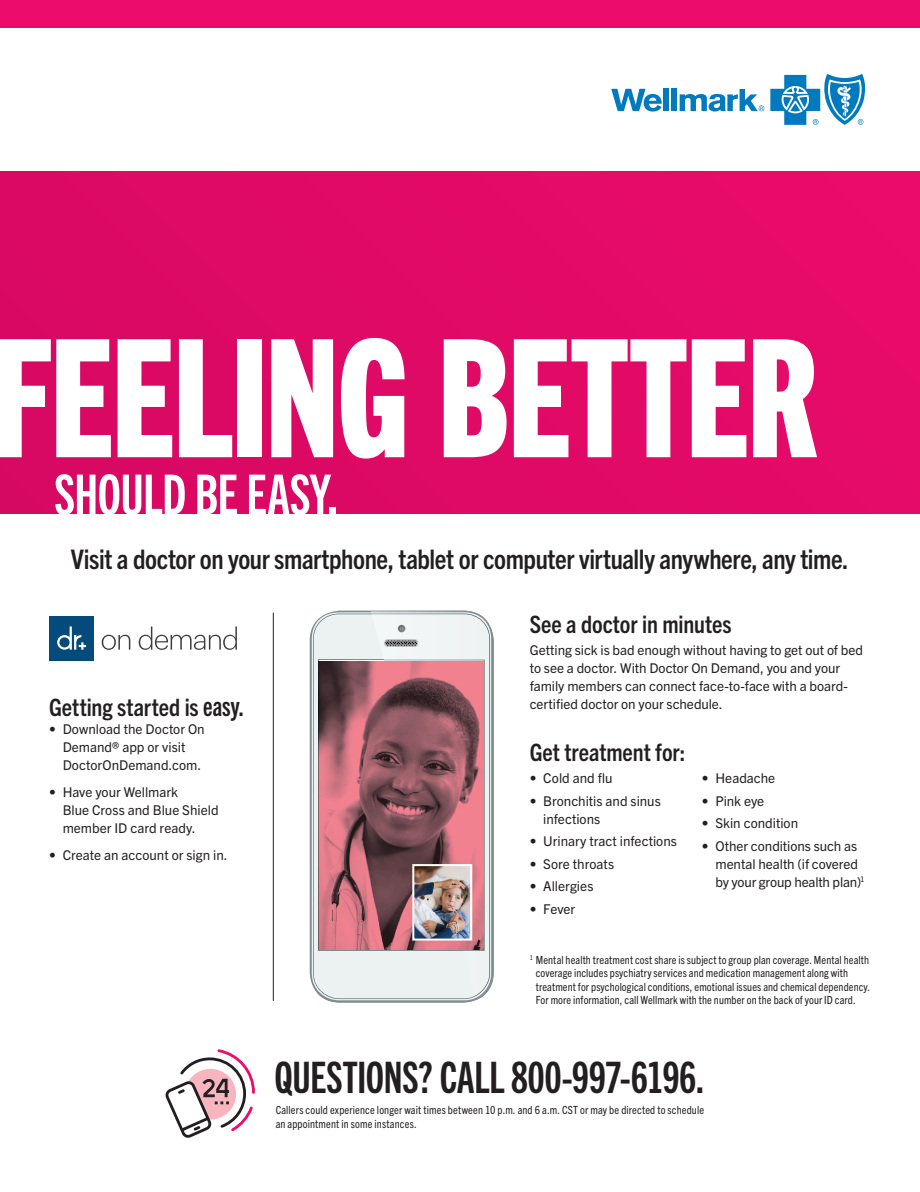
<style>
.page{position:relative;width:920px;height:1192px;background:#fff}
.page>*{position:absolute;margin:0;border:0;box-sizing:border-box;transform-origin:0 0}
.H1_Document_title{font:164.25px "Trade Gothic Next LT Pro Hv Cm";letter-spacing:-.015em;color:#fff}
.H1_Document_title-2{font:55.5px "Trade Gothic Next LT Pro Bd Cm";letter-spacing:-.01em;color:#fff}
.H2_Call_to_action{font:43.5px "Trade Gothic Next LT Pro Bd Cm";letter-spacing:-.005em;color:#231f20}
.P_Intro_Copy{font:700 condensed 27px "Trade Gothic Next LT Pro";letter-spacing:-.015em;color:#231f20}
.H2_Heading{font:700 condensed 24px "Trade Gothic Next LT Pro";letter-spacing:-.005em;color:#231f20}
.P_Body_Copy{font:13.5px/18px "Trade Gothic Next LT Pro";color:#231f20}
.t1{font:condensed 11.25px/13.5px "Trade Gothic Next LT Pro";letter-spacing:.01em;color:#231f20}
.s1{font-family:"Trade Gothic Next LT Pro Bd Cm";font-weight:400;font-stretch:normal;font-size:27px}
</style>
<div class="page">
<div style="left:0;top:171px;width:919px;height:342px;background:#e00a66"></div>
<div style="left:0;top:0;width:919px;height:27px;background:#ec0c6b"></div>
<svg style="left:309px;top:610px;width:170px;height:392px"></svg>
<svg style="left:313px;top:613px;width:57px;height:386px;fill:#ecf1f2"></svg>
<svg style="left:370px;top:610px;width:123px;height:389px"></svg>
<svg style="left:371px;top:613px;width:119px;height:383px"></svg>
<svg style="left:397px;top:625px;width:8px;height:7px"></svg>
<svg style="left:384px;top:659px;width:100px;height:292px"></svg>
<svg style="left:384px;top:639px;width:34px;height:8px"></svg>
<img style="left:319px;top:661px;width:164px;height:288px">
<img style="left:415px;top:867px;width:54px;height:70px">
<div style="left:412px;top:864px;width:60px;height:76px;border:2px solid #fff"></div>
<hr style="left:273px;top:612px;width:1px;height:388px;background:#231f20">
<svg style="left:165px;top:1049px;width:90px;height:89px"></svg>
<div style="left:671px;top:89px;width:5px;height:22px;background:#007abe"></div>
<div style="left:663px;top:89px;width:5px;height:22px;background:#007abe"></div>
<svg style="left:611px;top:89px;width:50px;height:22px"></svg>
<svg style="left:679px;top:89px;width:85px;height:22px"></svg>
<svg style="left:770px;top:74px;width:94px;height:51px"></svg>
<div style="left:49px;top:615px;width:45px;height:45px;background:#044b7c"></div>
<svg style="left:57px;top:626px;width:29px;height:23px"></svg>
<svg style="left:102px;top:634px;width:28px;height:16px"></svg>
<svg style="left:139px;top:626px;width:98px;height:24px"></svg>
<h1 class="H1_Document_title" style="left:-9px;top:288px;width:827px">FEELING BETTER</h1>
<h1 class="H1_Document_title-2" style="left:54px;top:457px;width:285px">SHOULD BE EASY.</h1>
<p class="P_Intro_Copy" style="left:71px;top:540px;width:778px">Visit a doctor on your smartphone, tablet or computer virtually anywhere, any time.</p>
<h2 class="H2_Heading" style="left:49px;top:691px;width:196px">Getting started is <span class="s1">easy.</span></h2>
<p class="P_Body_Copy" style="left:63px;top:719px;width:143px;text-indent:-14px">• Download the Doctor On<br>Demand® app or visit<br>DoctorOnDemand.com.</p>
<p class="P_Body_Copy" style="left:63px;top:782px;width:157px;text-indent:-14px">• Have your Wellmark<br>Blue Cross and Blue Shield member ID card ready.</p>
<p class="P_Body_Copy" style="left:49px;top:845px;width:180px">• Create an account or sign in.</p>
<h2 class="H2_Heading" style="left:529px;top:608px;width:203px">See a doctor in minutes</h2>
<p class="P_Body_Copy" style="left:529px;top:640px;width:335px">Getting sick is bad enough without having to get out of bed to see a doctor. With Doctor On Demand, you and your family members can connect face-to-face with a board&shy;certified doctor on your schedule.</p>
<h2 class="H2_Heading" style="left:529px;top:735px;width:157px">Get treatment for:</h2>
<p class="P_Body_Copy" style="left:529px;top:768px;width:84px">• Cold and flu</p>
<p class="P_Body_Copy" style="left:543px;top:790px;width:119px;text-indent:-14px">• Bronchitis and sinus infections</p>
<p class="P_Body_Copy" style="left:529px;top:831px;width:149px">• Urinary tract infections</p>
<p class="P_Body_Copy" style="left:529px;top:853px;width:86px">• Sore throats</p>
<p class="P_Body_Copy" style="left:529px;top:876px;width:65px">• Allergies</p>
<p class="P_Body_Copy" style="left:529px;top:898px;width:47px">• Fever</p>
<p class="P_Body_Copy" style="left:701px;top:768px;width:75px">• Headache</p>
<p class="P_Body_Copy" style="left:701px;top:790px;width:64px">• Pink eye</p>
<p class="P_Body_Copy" style="left:701px;top:813px;width:98px">• Skin condition</p>
<p class="P_Body_Copy" style="left:715px;top:835px;width:151px;text-indent:-14px">• Other conditions such as mental health (if covered by your group health plan)<sup>1</sup></p>
<p class="t1" style="left:535px;top:952px;width:336px;text-indent:-6px"><sup>1</sup> Mental health treatment cost share is subject to group plan coverage. Mental health coverage includes psychiatry services and medication management along with treatment for psychological conditions, emotional issues and chemical dependency.<br>For more information, call Wellmark with the number on the back of your ID card.</p>
<h2 class="H2_Call_to_action" style="left:274px;top:1047px;width:431px">QUESTIONS? CALL 800-997-6196.</h2>
<p class="t1" style="left:275px;top:1102px;width:430px">Callers could experience longer wait times between 10 p.m. and 6 a.m. CST or may be directed to schedule an appointment in some instances.</p>
</div>
